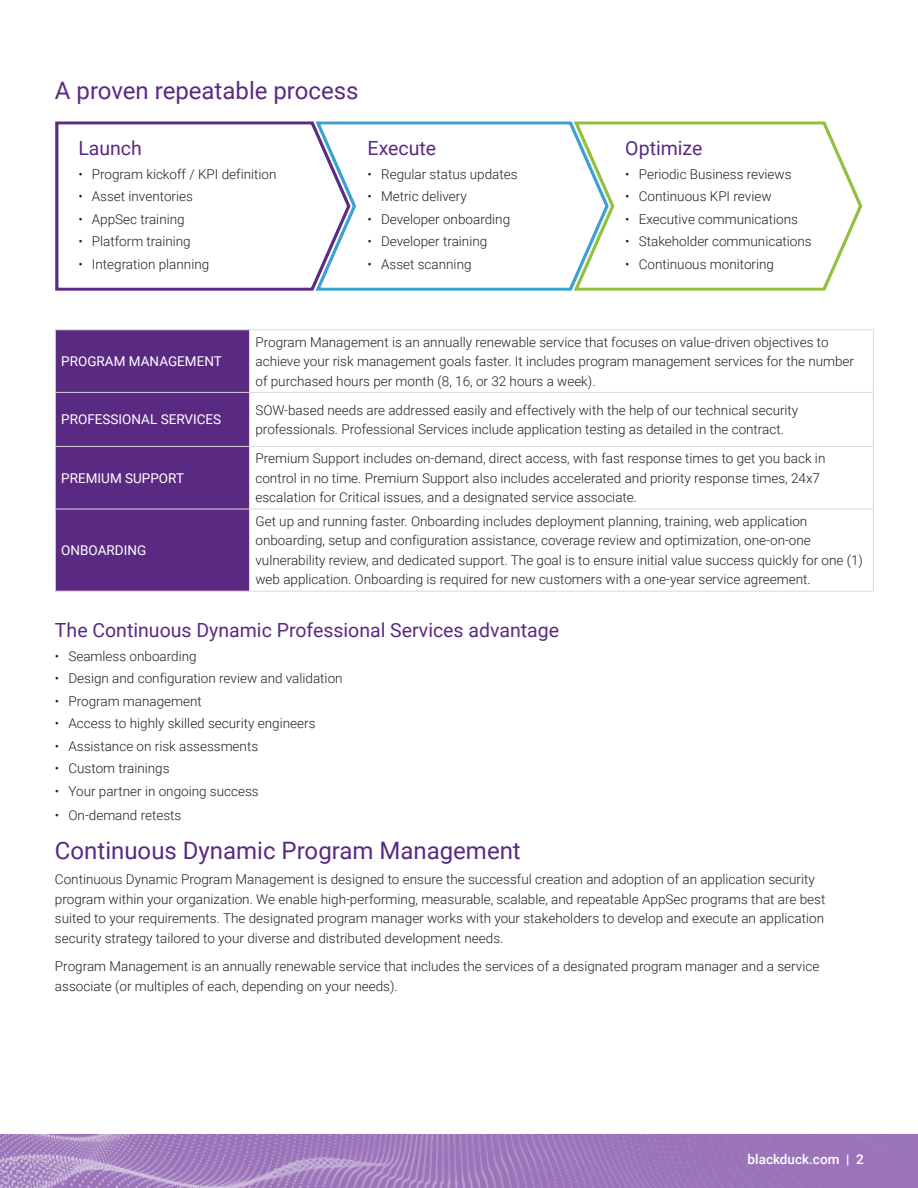
<style>
.page{position:relative;width:918px;height:1188px;background:#fff}
.page>*{position:absolute;margin:0;border:0;box-sizing:border-box;transform-origin:0 0}
.HEADING_1{font:24px "Roboto";color:#5a2a82}
.HEADING_2{font:19.5px "Roboto";color:#5a2a82}
.BODY_COPY{font:300 13.5px/19.5px "Roboto";color:#231f20}
.BODY_COPY-2{font:13.5px "Roboto";color:#fff}
.t1{font:500 13.5px "Roboto";color:#fff}
</style>
<div class="page">
<img style="left:0;top:1134px;width:918px;height:54px">
<div style="left:56px;top:330px;width:193px;height:261px;background:#5a2a82"></div>
<svg style="left:250px;top:590px;width:623px;height:1px"></svg>
<div style="left:55px;top:446px;width:194px;height:63px;background:#5a2a82"></div>
<hr style="left:55px;top:330px;width:1px;height:62px;background:#d8d9d9">
<hr style="left:249px;top:330px;width:1px;height:62px;background:#d8d9d9">
<hr style="left:873px;top:330px;width:1px;height:62px;background:#d8d9d9">
<hr style="left:249px;top:447px;width:1px;height:62px;background:#d8d9d9">
<hr style="left:873px;top:447px;width:1px;height:62px;background:#d8d9d9">
<hr style="left:55px;top:392px;width:194px;height:1px;background:#d8d9d9">
<hr style="left:55px;top:393px;width:1px;height:53px;background:#d8d9d9">
<hr style="left:55px;top:446px;width:194px;height:1px;background:#d8d9d9">
<hr style="left:249px;top:392px;width:625px;height:1px;background:#d8d9d9">
<hr style="left:249px;top:393px;width:1px;height:53px;background:#d8d9d9">
<hr style="left:249px;top:446px;width:625px;height:1px;background:#d8d9d9">
<hr style="left:873px;top:393px;width:1px;height:53px;background:#d8d9d9">
<hr style="left:55px;top:509px;width:194px;height:1px;background:#d8d9d9">
<hr style="left:55px;top:509px;width:1px;height:82px;background:#d8d9d9">
<hr style="left:55px;top:591px;width:194px;height:1px;background:#d8d9d9">
<hr style="left:249px;top:509px;width:625px;height:1px;background:#d8d9d9">
<hr style="left:249px;top:509px;width:1px;height:82px;background:#d8d9d9">
<hr style="left:873px;top:509px;width:1px;height:82px;background:#d8d9d9">
<hr style="left:249px;top:591px;width:625px;height:1px;background:#d8d9d9">
<hr style="left:55px;top:329px;width:194px;height:1px;background:#d8d9d9">
<hr style="left:249px;top:329px;width:625px;height:1px;background:#d8d9d9">
<hr style="left:55px;top:447px;width:1px;height:62px;background:#d8d9d9">
<svg style="left:611px;top:121px;width:252px;height:170px"></svg>
<svg style="left:352px;top:121px;width:259px;height:170px"></svg>
<svg style="left:55px;top:121px;width:297px;height:170px"></svg>
<p class="HEADING_1" style="left:55px;top:74px;width:305px">A proven repeatable process</p>
<p class="HEADING_2" style="left:78px;top:134px;width:65px">Launch</p>
<p class="BODY_COPY" style="left:78px;top:164px;width:200px">• Program kickoff / KPI definition</p>
<p class="BODY_COPY" style="left:78px;top:186px;width:116px">• Asset inventories</p>
<p class="BODY_COPY" style="left:78px;top:209px;width:108px">• AppSec training</p>
<p class="BODY_COPY" style="left:78px;top:231px;width:114px">• Platform training</p>
<p class="BODY_COPY" style="left:78px;top:254px;width:132px">• Integration planning</p>
<p class="HEADING_2" style="left:368px;top:134px;width:70px">Execute</p>
<p class="BODY_COPY" style="left:368px;top:164px;width:152px">• Regular status updates</p>
<p class="BODY_COPY" style="left:368px;top:186px;width:101px">• Metric delivery</p>
<p class="BODY_COPY" style="left:368px;top:209px;width:144px">• Developer onboarding</p>
<p class="BODY_COPY" style="left:368px;top:231px;width:121px">• Developer training</p>
<p class="BODY_COPY" style="left:368px;top:254px;width:105px">• Asset scanning</p>
<p class="HEADING_2" style="left:625px;top:134px;width:79px">Optimize</p>
<p class="BODY_COPY" style="left:625px;top:164px;width:168px">• Periodic Business reviews</p>
<p class="BODY_COPY" style="left:625px;top:186px;width:148px">• Continuous KPI review</p>
<p class="BODY_COPY" style="left:625px;top:209px;width:174px">• Executive communications</p>
<p class="BODY_COPY" style="left:625px;top:231px;width:188px">• Stakeholder communications</p>
<p class="BODY_COPY" style="left:625px;top:254px;width:150px">• Continuous monitoring</p>
<p class="BODY_COPY-2" style="left:61px;top:352px;width:162px">PROGRAM MANAGEMENT</p>
<p class="BODY_COPY" style="left:255px;top:332px;width:600px">Program Management is an annually renewable service that focuses on value-driven objectives to achieve your risk management goals faster. It includes program management services for the number of purchased hours per month (8, 16, or 32 hours a week).</p>
<p class="BODY_COPY-2" style="left:61px;top:410px;width:161px">PROFESSIONAL SERVICES</p>
<p class="BODY_COPY" style="left:255px;top:400px;width:544px">SOW-based needs are addressed easily and effectively with the help of our technical security professionals. Professional Services include application testing as detailed in the contract.</p>
<p class="BODY_COPY-2" style="left:61px;top:469px;width:124px">PREMIUM SUPPORT</p>
<p class="BODY_COPY" style="left:255px;top:448px;width:571px">Premium Support includes on-demand, direct access, with fast response times to get you back in control in no time. Premium Support also includes accelerated and priority response times, 24x7 escalation for Critical issues, and a designated service associate.</p>
<p class="BODY_COPY" style="left:255px;top:511px;width:609px">Get up and running faster. Onboarding includes deployment planning, training, web application onboarding, setup and configuration assistance, coverage review and optimization, one-on-one vulnerability review, and dedicated support. The goal is to ensure initial value success quickly for one (1) web application. Onboarding is required for new customers with a one-year service agreement.</p>
<p class="HEADING_2" style="left:55px;top:616px;width:506px">The Continuous Dynamic Professional Services advantage</p>
<p class="BODY_COPY" style="left:55px;top:645px;width:143px">• Seamless onboarding</p>
<p class="BODY_COPY" style="left:55px;top:668px;width:289px">• Design and configuration review and validation</p>
<p class="BODY_COPY" style="left:55px;top:690px;width:149px">• Program management</p>
<p class="BODY_COPY" style="left:55px;top:713px;width:262px">• Access to highly skilled security engineers</p>
<p class="BODY_COPY" style="left:55px;top:735px;width:205px">• Assistance on risk assessments</p>
<p class="BODY_COPY" style="left:55px;top:758px;width:116px">• Custom trainings</p>
<p class="BODY_COPY" style="left:55px;top:780px;width:205px">• Your partner in ongoing success</p>
<p class="BODY_COPY" style="left:55px;top:804px;width:128px">• On-demand retests</p>
<p class="HEADING_1" style="left:55px;top:833px;width:467px">Continuous Dynamic Program Management</p>
<p class="BODY_COPY" style="left:55px;top:869px;width:772px">Continuous Dynamic Program Management is designed to ensure the successful creation and adoption of an application security program within your organization. We enable high-performing, measurable, scalable, and repeatable AppSec programs that are best suited to your requirements. The designated program manager works with your stakeholders to develop and execute an application security strategy tailored to your diverse and distributed development needs.</p>
<p class="BODY_COPY" style="left:55px;top:956px;width:766px">Program Management is an annually renewable service that includes the services of a designated program manager and a service associate (or multiples of each, depending on your needs).</p>
<p class="BODY_COPY-2" style="left:61px;top:541px;width:86px">ONBOARDING</p>
<p class="t1" style="left:748px;top:1149px;width:118px">blackduck.com | 2</p>
</div>
